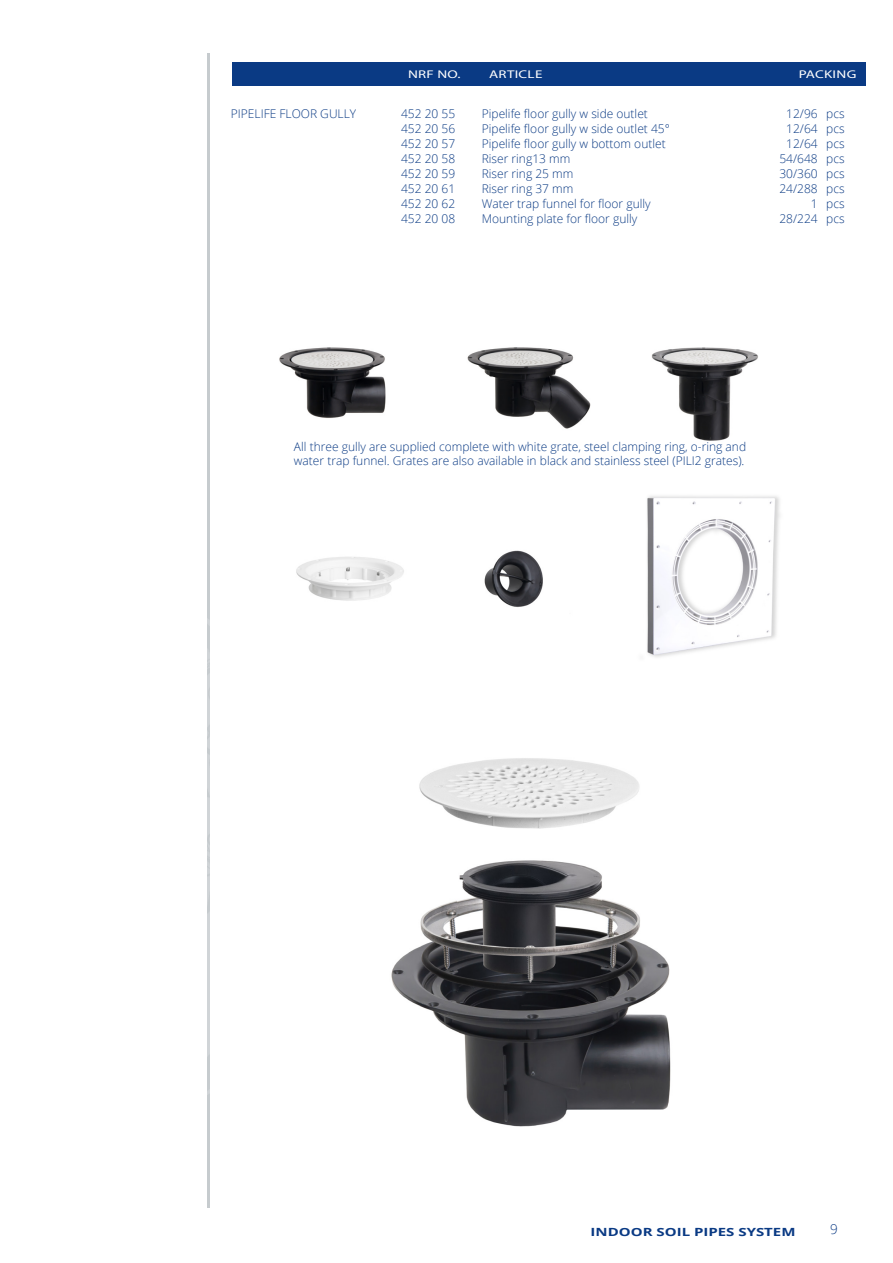
<style>
.page{position:relative;width:893px;height:1263px;background:#fff}
.page>*{position:absolute;margin:0;border:0;box-sizing:border-box;transform-origin:0 0}
.t1{font:300 13.5px "Open Sans";color:#0a3a84}
.t2{font:300 12px/14.4px "Open Sans";color:#0a3a84}
.t3{font:700 11.25px "Open Sans";color:#0a3a84;scale:1.33 1}
.t4{font:11.25px "Myriad Pro";letter-spacing:.02em;color:#fff;scale:1.33 1}
</style>
<div class="page">
<img style="left:208px;top:53px;width:1px;height:1154px">
<img style="left:391px;top:758px;width:280px;height:369px">
<img style="left:651px;top:347px;width:107px;height:94px">
<img style="left:279px;top:347px;width:107px;height:71px">
<img style="left:484px;top:550px;width:59px;height:57px">
<img style="left:647px;top:496px;width:133px;height:161px">
<img style="left:467px;top:347px;width:124px;height:82px">
<img style="left:296px;top:557px;width:108px;height:44px">
<div style="left:232px;top:62px;width:633px;height:24px;background:#0a3a84"></div>
<p class="t4" style="left:408px;top:67px;width:41px">NRF NO.</p>
<p class="t4" style="left:489px;top:67px;width:42px">ARTICLE</p>
<p class="t4" style="left:799px;top:67px;width:45px">PACKING</p>
<p class="t2" style="left:231px;top:106px;width:127px">PIPELIFE FLOOR GULLY</p>
<p class="t2" style="left:401px;top:106px;width:56px">452 20 55</p>
<p class="t2" style="left:482px;top:106px;width:168px">Pipelife floor gully w side outlet</p>
<p class="t2" style="left:786px;top:106px;width:60px">12/96 pcs</p>
<p class="t2" style="left:401px;top:121px;width:56px">452 20 56</p>
<p class="t2" style="left:482px;top:121px;width:190px">Pipelife floor gully w side outlet 45°</p>
<p class="t2" style="left:786px;top:121px;width:60px">12/64 pcs</p>
<p class="t2" style="left:401px;top:136px;width:56px">452 20 57</p>
<p class="t2" style="left:482px;top:136px;width:185px">Pipelife floor gully w bottom outlet</p>
<p class="t2" style="left:786px;top:136px;width:60px">12/64 pcs</p>
<p class="t2" style="left:401px;top:151px;width:56px">452 20 58</p>
<p class="t2" style="left:482px;top:151px;width:90px">Riser ring13 mm</p>
<p class="t2" style="left:779px;top:151px;width:67px">54/648 pcs</p>
<p class="t2" style="left:401px;top:166px;width:56px">452 20 59</p>
<p class="t2" style="left:482px;top:166px;width:93px">Riser ring 25 mm</p>
<p class="t2" style="left:779px;top:166px;width:67px">30/360 pcs</p>
<p class="t2" style="left:401px;top:181px;width:56px">452 20 61</p>
<p class="t2" style="left:482px;top:181px;width:93px">Riser ring 37 mm</p>
<p class="t2" style="left:779px;top:181px;width:67px">24/288 pcs</p>
<p class="t2" style="left:401px;top:196px;width:56px">452 20 62</p>
<p class="t2" style="left:482px;top:196px;width:170px">Water trap funnel for floor gully</p>
<p class="t2" style="left:811px;top:196px;width:35px">1 pcs</p>
<p class="t2" style="left:401px;top:211px;width:56px">452 20 08</p>
<p class="t2" style="left:482px;top:211px;width:157px">Mounting plate for floor gully</p>
<p class="t2" style="left:779px;top:211px;width:67px">28/224 pcs</p>
<p class="t2" style="left:294px;top:439px;width:454px">All three gully are supplied complete with white grate, steel clamping ring, o-ring and water trap funnel. Grates are also available in black and stainless steel (PILI2 grates).</p>
<p class="t3" style="left:590px;top:1223px;width:156px">INDOOR SOIL PIPES SYSTEM</p>
<p class="t1" style="left:830px;top:1220px;width:9px">9</p>
</div>
